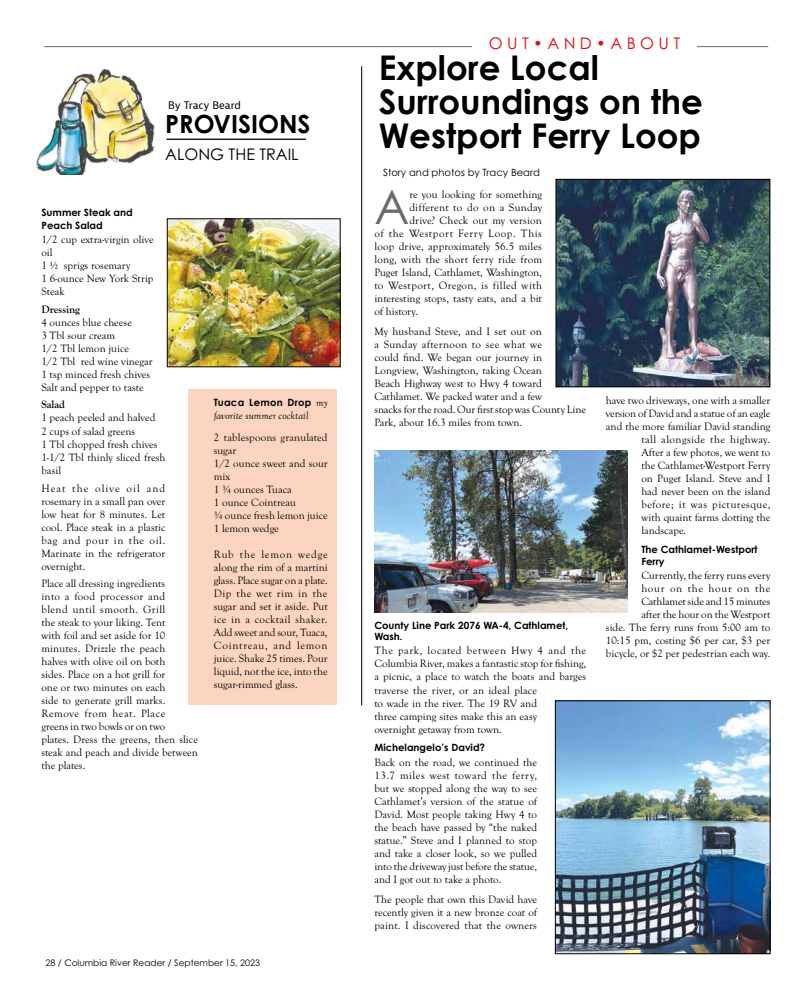
<style>
.page{position:relative;width:792px;height:1008px;background:#fff}
.page>*{position:absolute;margin:0;border:0;box-sizing:border-box;transform-origin:0 0}
.t1{font:47.2px "Century Gothic Pro";color:#6a6c6c}
.t2{font:700 34px/34px "Century Gothic";color:#000}
.t3{font:700 25px "Century Gothic Pro";color:#000}
.t4{font:16px "Century Gothic Pro";color:#000}
.t5{font:16px "Century Gothic Pro";color:#e50b14}
.t6{font:11px/13px "Goudy Old Sty";color:#000}
.t7{font:11px "Goudy Old Sty";letter-spacing:.045em;color:#000}
.t8{font:11px "Goudy Old Sty";letter-spacing:.02em;color:#000}
.t9{font:11px "Goudy Old Sty";letter-spacing:.03em;color:#000}
.t10{font:11px "Goudy Old Sty";letter-spacing:.04em;color:#000}
.t11{font:11px "Goudy Old Sty";letter-spacing:.025em;color:#000}
.t12{font:italic 11px "Goudy Old Style T";color:#000}
.t13{font:700 11px "Goudy Old Sty";color:#000}
.t14{font:10.2px "Bernina Sans";letter-spacing:-.005em;color:#000}
.t15{font:700 10px/11.5px "Century Gothic Pro";color:#000}
.t16{font:10px "Century Gothic Pro";color:#000}
.t17{font:700 10px "Century Gothic Pro";letter-spacing:.03em;color:#000}
.t18{font:9px "Century Gothic Pro";color:#000}
.s1{font-family:"Goudy Old Style T";font-weight:400;font-style:italic;font-size:11px}
</style>
<div class="page">
<hr style="left:44px;top:46px;width:724px;height:1px;background:#6a6c6c">
<img style="left:36px;top:70px;width:119px;height:105px">
<hr style="left:167px;top:139px;width:139px;height:1px;background:#000">
<img style="left:169px;top:221px;width:169px;height:144px">
<div style="left:167px;top:219px;width:173px;height:148px;border:1px solid #000"></div>
<div style="left:472px;top:37px;width:225px;height:14px;background:#fff"></div>
<img style="left:557px;top:703px;width:211px;height:249px">
<div style="left:555px;top:701px;width:215px;height:253px;border:1px solid #000"></div>
<img style="left:557px;top:181px;width:211px;height:204px">
<div style="left:555px;top:179px;width:215px;height:208px;border:1px solid #000"></div>
<div style="left:188px;top:389px;width:148px;height:316px;background:#fcd5c0"></div>
<hr style="left:361px;top:66px;width:1px;height:640px;background:#000">
<img style="left:374px;top:450px;width:254px;height:162px">
<p class="t14" style="left:168px;top:98px;width:74px">By Tracy Beard</p>
<h3 class="t3" style="left:165px;top:108px;width:147px">PROVISIONS</h3>
<h3 class="t4" style="left:165px;top:144px;width:135px">ALONG THE TRAIL</h3>
<p class="t15" style="left:41px;top:205px;width:93px;line-height:13px">Summer Steak and<br>Peach Salad</p>
<p class="t6" style="left:41px;top:233px;width:114px">1/2 cup extra-virgin olive oil<br>1 ½ sprigs rosemary<br>1 6-ounce New York Strip<br>Steak</p>
<p class="t13" style="left:41px;top:303px;width:40px">Dressing</p>
<p class="t6" style="left:41px;top:316px;width:113px">4 ounces blue cheese<br>3 Tbl sour cream<br>1/2 Tbl lemon juice<br>1/2 Tbl red wine vinegar<br>1 tsp minced fresh chives<br>Salt and pepper to taste</p>
<p class="t13" style="left:41px;top:398px;width:25px">Salad</p>
<p class="t6" style="left:41px;top:411px;width:116px">1 peach peeled and halved</p>
<p class="t6" style="left:41px;top:426px;width:125px">2 cups of salad greens<br>1 Tbl chopped fresh chives<br>1-1/2 Tbl thinly sliced fresh basil</p>
<p class="t6" style="left:41px;top:482px;width:126px;text-align:justify">Heat the olive oil and rosemary in a small pan over low heat for 8 minutes. Let cool. Place steak in a plastic bag and pour in the oil.<br>Marinate in the refrigerator overnight.</p>
<p class="t6" style="left:41px;top:578px;width:158px">Place all dressing ingredients<br>into a food processor and<br>blend until smooth. Grill<br>the steak to your liking. Tent<br>with foil and set aside for 10 minutes. Drizzle the peach<br>halves with olive oil on both<br>sides. Place on a hot grill for<br>one or two minutes on each<br>side to generate grill marks.<br>Remove from heat. Place<br>greens in two bowls or on two<br>plates. Dress the greens, then slice steak and peach and divide between the plates.</p>
<p class="t17" style="left:214px;top:396px;width:115px">Tuaca Lemon Drop <span class="s1">my</span></p>
<p class="t12" style="left:214px;top:410px;width:96px">favorite summer cocktail</p>
<p class="t6" style="left:214px;top:431px;width:115px">2 tablespoons granulated sugar<br>1/2 ounce sweet and sour mix<br>1 ¾ ounces Tuaca<br>1 ounce Cointreau<br>¾ ounce fresh lemon juice<br>1 lemon wedge</p>
<p class="t6" style="left:214px;top:548px;width:115px;text-align:justify">Rub the lemon wedge along the rim of a martini glass. Place sugar on a plate.<br>Dip the wet rim in the sugar and set it aside. Put ice in a cocktail shaker.<br>Add sweet and sour, Tuaca, Cointreau, and lemon juice. Shake 25 times. Pour liquid, not the ice, into the sugar-rimmed glass.</p>
<p class="t18" style="left:45px;top:957px;width:216px">28 / Columbia River Reader / September 15, 2023</p>
<h3 class="t5" style="left:489px;top:33px;width:193px">O U T • A N D • A B O U T</h3>
<h2 class="t2" style="left:379px;top:50px;width:326px">Explore Local<br>Surroundings on the<br>Westport Ferry Loop</h2>
<p class="t16" style="left:383px;top:166px;width:158px">Story and photos by Tracy Beard</p>
<h1 class="t1" style="left:374px;top:178px;width:36px">A</h1>
<p class="t6" style="left:409px;top:188px;width:134px">re you looking for something</p>
<p class="t11" style="left:409px;top:201px;width:134px">different to do on a Sunday</p>
<p class="t6" style="left:409px;top:214px;width:134px">drive? Check out my version</p>
<p class="t7" style="left:374px;top:227px;width:169px">of the Westport Ferry Loop. This</p>
<p class="t6" style="left:374px;top:240px;width:169px">loop drive, approximately 56.5 miles</p>
<p class="t8" style="left:374px;top:253px;width:169px">long, with the short ferry ride from</p>
<p class="t6" style="left:374px;top:266px;width:169px">Puget Island, Cathlamet, Washington,</p>
<p class="t9" style="left:374px;top:279px;width:169px">to Westport, Oregon, is filled with</p>
<p class="t6" style="left:374px;top:292px;width:169px">interesting stops, tasty eats, and a bit</p>
<p class="t6" style="left:374px;top:305px;width:45px">of history.</p>
<p class="t6" style="left:374px;top:325px;width:213px">My husband Steve, and I set out on<br>a Sunday afternoon to see what we<br>could find. We began our journey in Longview, Washington, taking Ocean<br>Beach Highway west to Hwy 4 toward Cathlamet. We packed water and a few<br>snacks for the road. Our first stop was County Line Park, about 16.3 miles from town.</p>
<p class="t6" style="left:606px;top:394px;width:166px">have two driveways, one with a smaller</p>
<p class="t6" style="left:606px;top:407px;width:166px">version of David and a statue of an eagle</p>
<p class="t6" style="left:606px;top:420px;width:166px">and the more familiar David standing</p>
<p class="t10" style="left:641px;top:434px;width:130px">tall alongside the highway.</p>
<p class="t6" style="left:641px;top:446px;width:131px">After a few photos, we went to</p>
<p class="t6" style="left:641px;top:460px;width:131px">the Cathlamet-Westport Ferry</p>
<p class="t6" style="left:641px;top:473px;width:131px">on Puget Island. Steve and I</p>
<p class="t6" style="left:641px;top:486px;width:131px">had never been on the island</p>
<p class="t7" style="left:641px;top:499px;width:131px">before; it was picturesque,</p>
<p class="t6" style="left:641px;top:512px;width:131px">with quaint farms dotting the</p>
<p class="t6" style="left:641px;top:525px;width:46px">landscape.</p>
<p class="t15" style="left:641px;top:544px;width:118px">The Cathlamet-Westport<br>Ferry</p>
<p class="t6" style="left:606px;top:569px;width:166px;text-align:right">Currently, the ferry runs every<br>hour on the hour on the<br>Cathlamet side and 15 minutes<br>after the hour on the Westport<br>side. The ferry runs from 5:00 am to<br>10:15 pm, costing $6 per car, $3 per bicycle, or $2 per pedestrian each way.</p>
<p class="t15" style="left:374px;top:619px;width:195px">County Line Park 2076 WA-4, Cathlamet,<br>Wash.</p>
<p class="t6" style="left:374px;top:645px;width:213px">The park, located between Hwy 4 and the Columbia River, makes a fantastic stop for fishing, a picnic, a place to watch the boats and barges traverse the river, or an ideal place<br>to wade in the river. The 19 RV and<br>three camping sites make this an easy<br>overnight getaway from town.</p>
<p class="t15" style="left:374px;top:742px;width:112px">Michelangelo’s David?</p>
<p class="t6" style="left:374px;top:756px;width:164px;text-align:justify">Back on the road, we continued the 13.7 miles west toward the ferry, but we stopped along the way to see Cathlamet’s version of the statue of David. Most people taking Hwy 4 to the beach have passed by “the naked statue.” Steve and I planned to stop and take a closer look, so we pulled into the driveway just before the statue, and I got out to take a photo.</p>
<p class="t6" style="left:374px;top:893px;width:164px;text-align:justify">The people that own this David have recently given it a new bronze coat of paint. I discovered that the owners</p>
</div>
